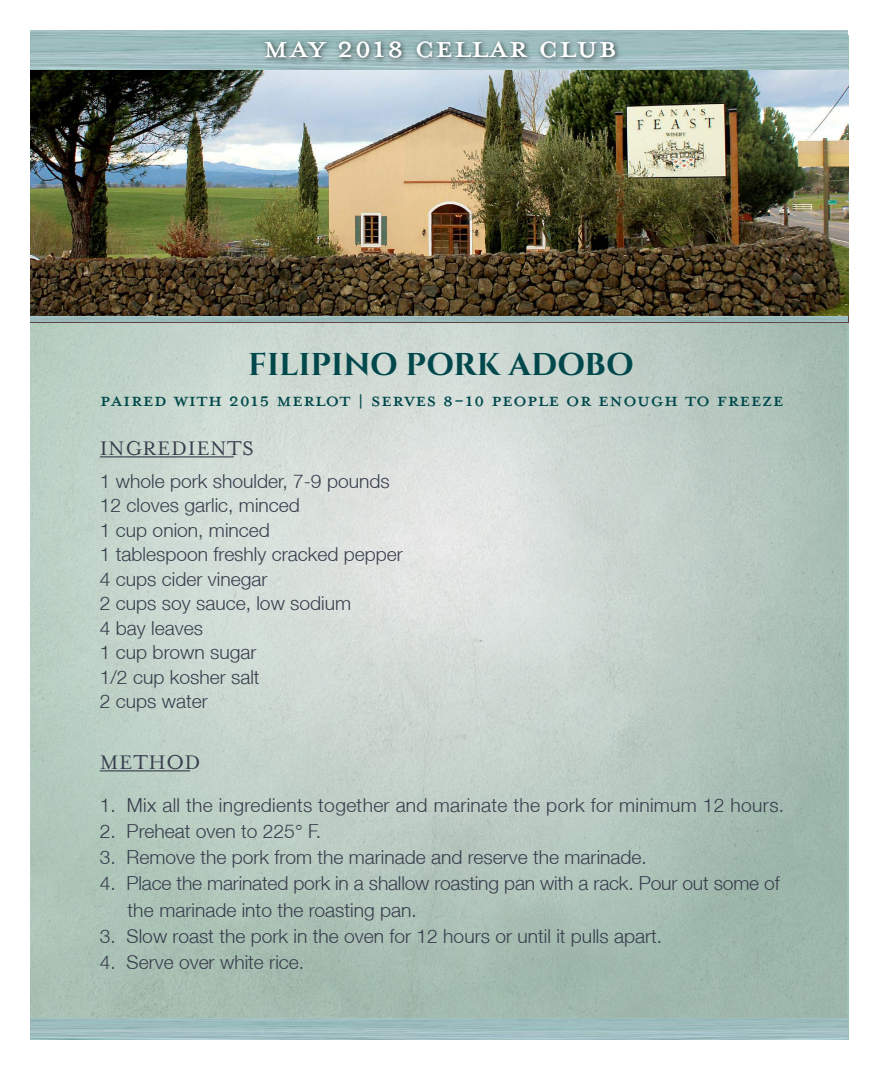
<style>
.page{position:relative;width:882px;height:1071px;background:#fff}
.page>*{position:absolute;margin:0;border:0;box-sizing:border-box;transform-origin:0 0}
.t1{font:45.5px "Mrs Eaves All Petite Caps";color:#fff}
.t2{font:700 31.5px "Cinzel";color:#00484b}
.t3{font:28px "Mrs Eaves All Petite Caps";letter-spacing:-.005em;color:#00484b}
.t4{font:22.75px "Mrs Eaves Roman Lining";letter-spacing:.025em;color:#383d4d}
.t5{font:300 19.25px/24.5px "Helvetica Neue LT";color:#383d4d}
</style>
<div class="page">
<img style="left:30px;top:322px;width:818px;height:696px">
<svg style="left:30px;top:1018px;width:818px;height:21px;background:#9fbdc0"></svg>
<img style="left:30px;top:30px;width:819px;height:47px">
<img style="left:30px;top:70px;width:818px;height:246px">
<div style="left:30px;top:316px;width:818px;height:6px;background:#9bbcbd"></div>
<hr style="left:100px;top:456px;width:134px;height:1px;background:#383d4d">
<hr style="left:100px;top:770px;width:90px;height:1px;background:#383d4d">
<h1 class="t1" style="left:263px;top:27px;width:356px">may 2018 CELLAR CLUB</h1>
<h2 class="t2" style="left:248px;top:345px;width:387px">FILIPINO PORK ADOBO</h2>
<h3 class="t3" style="left:100px;top:387px;width:686px">Paired with 2015 Merlot | Serves 8-10 people or enough to freeze</h3>
<p class="t4" style="left:100px;top:436px;width:156px">INGREDIENTS</p>
<p class="t5" style="left:100px;top:468px;width:305px">1 whole pork shoulder, 7-9 pounds<br>12 cloves garlic, minced<br>1 cup onion, minced<br>1 tablespoon freshly cracked pepper<br>4 cups cider vinegar<br>2 cups soy sauce, low sodium<br>4 bay leaves<br>1 cup brown sugar<br>1/2 cup kosher salt<br>2 cups water</p>
<p class="t4" style="left:100px;top:749px;width:103px">METHOD</p>
<p class="t5" style="left:100px;top:792px;width:686px">1. Mix all the ingredients together and marinate the pork for minimum 12 hours.</p>
<p class="t5" style="left:100px;top:818px;width:223px">2. Preheat oven to 225° F.</p>
<p class="t5" style="left:100px;top:845px;width:549px">3. Remove the pork from the marinade and reserve the marinade.</p>
<p class="t5" style="left:127px;top:870px;width:654px;line-height:26.2px;text-indent:-27px">4. Place the marinated pork in a shallow roasting pan with a rack. Pour out some of the marinade into the roasting pan.</p>
<p class="t5" style="left:100px;top:923px;width:564px">3. Slow roast the pork in the oven for 12 hours or until it pulls apart.</p>
<p class="t5" style="left:100px;top:950px;width:206px">4. Serve over white rice.</p>
</div>
